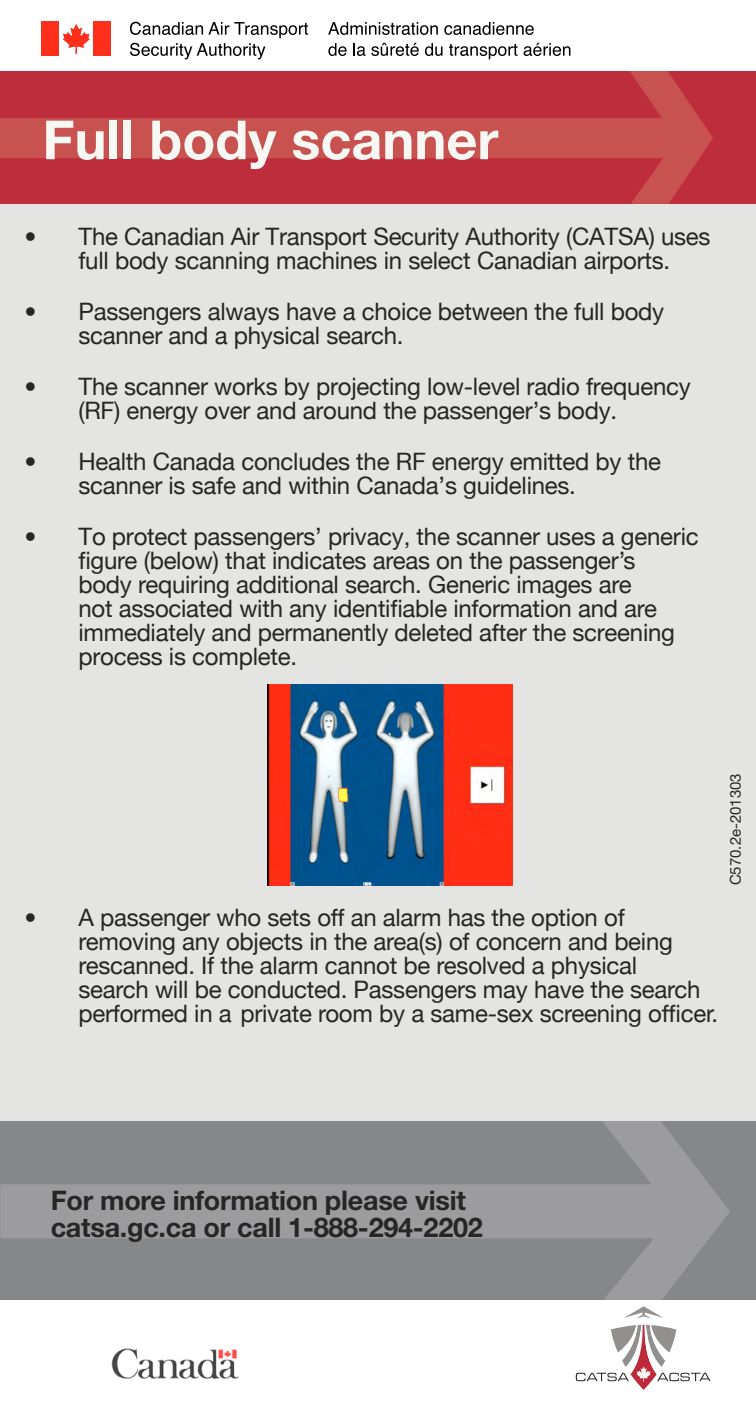
<style>
.page{position:relative;width:756px;height:1404px;background:#fff}
.page>*{position:absolute;margin:0;border:0;box-sizing:border-box;transform-origin:0 0}
.t1{font:700 54px "Helvetica Neue LT Std";color:#f7f7f3}
.t2{font:700 27px "Helvetica Neue";letter-spacing:-.01em;color:#262624}
.t3{font:700 27px "Helvetica Neue LT Std";letter-spacing:-.01em;color:#262624}
.t4{font:24px/24px "Helvetica Neue";letter-spacing:-.01em;color:#262624}
.t5{font:15px "Helvetica Neue LT Std";color:#262624}
.s1{font-family:"Helvetica Neue LT Std"}
</style>
<div class="page">
<div style="left:0;top:204px;width:756px;height:917px;background:#e4e4e2"></div>
<div style="left:0;top:1121px;width:756px;height:179px;background:#868789"></div>
<div style="left:0;top:71px;width:756px;height:133px;background:#be2d3c"></div>
<svg style="left:0;top:71px;width:713px;height:133px"></svg>
<svg style="left:0;top:1121px;width:730px;height:179px"></svg>
<div style="left:41px;top:21px;width:18px;height:35px;background:#ff2f1c"></div>
<svg style="left:63px;top:24px;width:27px;height:30px"></svg>
<div style="left:94px;top:21px;width:17px;height:35px;background:#ff2f1c"></div>
<svg style="left:130px;top:22px;width:178px;height:37px"></svg>
<svg style="left:328px;top:22px;width:110px;height:13px"></svg>
<svg style="left:444px;top:22px;width:90px;height:13px"></svg>
<svg style="left:328px;top:43px;width:19px;height:13px"></svg>
<svg style="left:353px;top:43px;width:66px;height:13px"></svg>
<svg style="left:425px;top:43px;width:18px;height:13px"></svg>
<svg style="left:449px;top:44px;width:69px;height:15px"></svg>
<svg style="left:524px;top:43px;width:46px;height:13px"></svg>
<img style="left:111px;top:1348px;width:128px;height:31px">
<svg style="left:624px;top:1306px;width:39px;height:13px"></svg>
<svg style="left:576px;top:1325px;width:135px;height:65px"></svg>
<img style="left:267px;top:685px;width:246px;height:200px">
<h1 class="t1" style="left:42px;top:107px;width:457px">Full body scanner</h1>
<p class="t4" style="left:24px;top:224px;width:688px;text-align:center">• The Canadian Air Transport Security Authority (CATSA) uses full body scanning machines in select Canadian airports.</p>
<p class="t4" style="left:78px;top:299px;width:587px;text-indent:-54px">• Passengers always have a choice between the full body scanner and a physical search.</p>
<p class="t4" style="left:78px;top:374px;width:614px;text-indent:-54px">• The scanner works by projecting low-level radio frequency (RF) energy over and around the passenger’s body.</p>
<p class="t4" style="left:78px;top:449px;width:584px;text-indent:-54px">• Health Canada concludes the RF energy emitted by the scanner is safe and within Canada’s guidelines.</p>
<p class="t4" style="left:78px;top:524px;width:622px;text-indent:-54px">• To protect passengers’ privacy, the scanner uses a generic figure (below) that indicates areas on the passenger’s<br>body requiring additional search. Generic images are<br>not associated with any identifiable information and are immediately and permanently deleted after the screening process is complete.</p>
<p class="t4" style="left:78px;top:905px;width:641px;text-indent:-54px">• A passenger who sets off an alarm has the option of removing any objects in the area(s) of concern and being rescanned. If the alarm cannot be resolved a physical<br>search will be conducted. Passengers may have the search performed in a private room by a same-sex screening officer.</p>
<p class="t5" style="left:727px;top:885px;width:114px;rotate:-90deg">C570.2e-201303</p>
<p class="t3" style="left:51px;top:1183px;width:417px">For more information please visit</p>
<p class="t2" style="left:51px;top:1210px;width:434px">catsa.gc.ca <span class="s1">or call</span> 1-888-294-2202</p>
</div>
